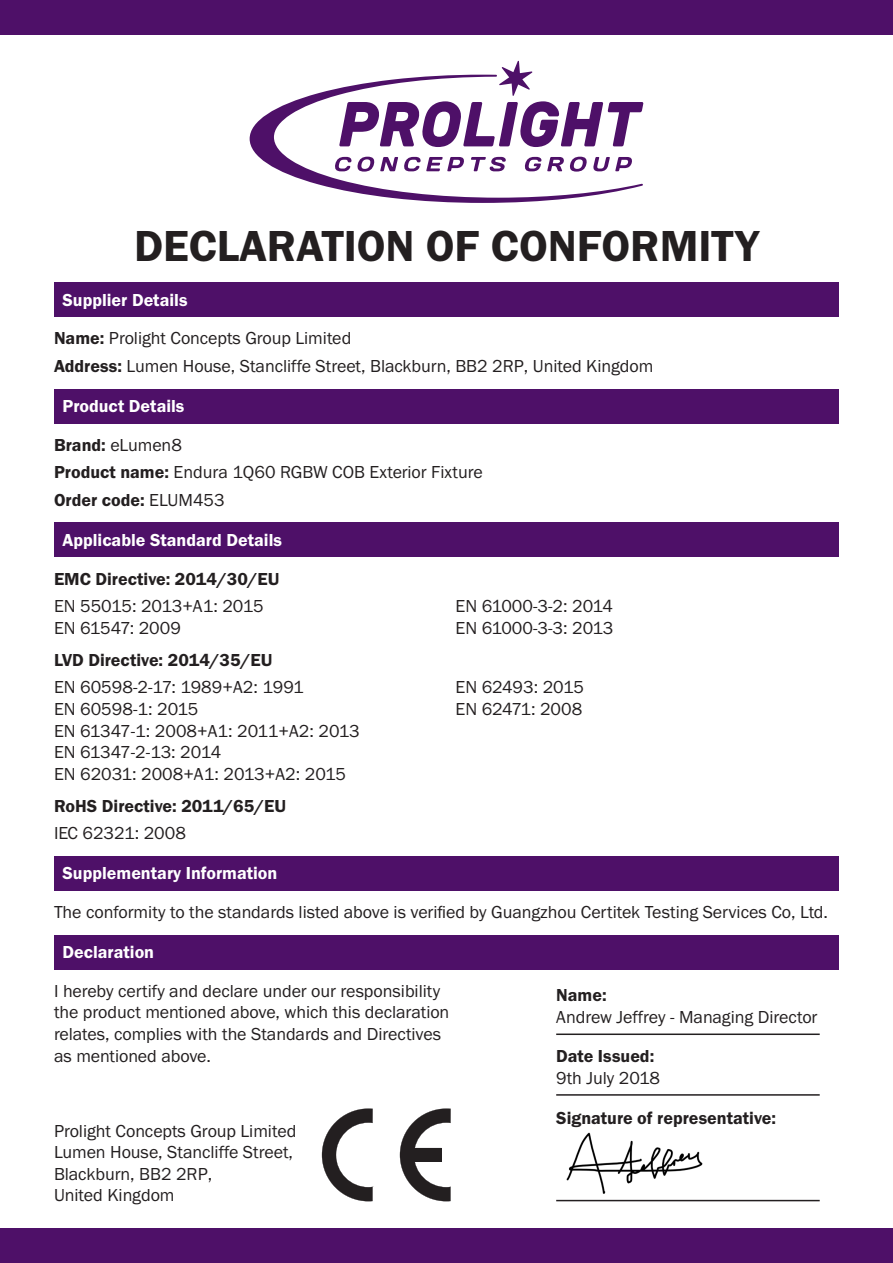
<style>
.page{position:relative;width:893px;height:1263px;background:#fff}
.page>*{position:absolute;margin:0;border:0;box-sizing:border-box;transform-origin:0 0}
.t1{font:600 45px "Franklin Gothic FS";color:#231f20}
.t2{font:18px/21.6px "Franklin Gothic FS";color:#231f20}
.t3{font:600 18px "Franklin Gothic FS";color:#231f20}
.t4{font:600 18px "Franklin Gothic FS";color:#fff}
.s1{font-weight:600}
.s2{font-weight:400}
</style>
<div class="page">
<div style="left:54px;top:283px;width:785px;height:34px;background:#4e1068"></div>
<div style="left:54px;top:389px;width:785px;height:34px;background:#4e1068"></div>
<div style="left:54px;top:523px;width:785px;height:34px;background:#4e1068"></div>
<div style="left:54px;top:856px;width:785px;height:34px;background:#4e1068"></div>
<div style="left:54px;top:935px;width:785px;height:34px;background:#4e1068"></div>
<div style="left:0;top:1229px;width:893px;height:34px;background:#4e1068"></div>
<div style="left:0;top:0;width:893px;height:34px;background:#4e1068"></div>
<svg style="left:322px;top:1108px;width:51px;height:93px"></svg>
<svg style="left:400px;top:1108px;width:51px;height:93px"></svg>
<hr style="left:556px;top:1033px;width:264px;height:2px;background:#231f20">
<hr style="left:556px;top:1094px;width:264px;height:2px;background:#231f20">
<img style="left:566px;top:1132px;width:137px;height:62px">
<hr style="left:556px;top:1200px;width:264px;height:1px;background:#231f20">
<svg style="left:250px;top:88px;width:393px;height:115px"></svg>
<svg style="left:339px;top:61px;width:304px;height:86px"></svg>
<svg style="left:334px;top:157px;width:131px;height:15px"></svg>
<svg style="left:471px;top:157px;width:35px;height:14px"></svg>
<svg style="left:524px;top:157px;width:109px;height:15px"></svg>
<p class="t1" style="left:134px;top:221px;width:626px">DECLARATION OF CONFORMITY</p>
<p class="t4" style="left:63px;top:290px;width:127px">Supplier Details</p>
<p class="t2" style="left:54px;top:328px;width:299px"><span class="s1">Name:</span> Prolight Concepts Group Limited</p>
<p class="t2" style="left:54px;top:355px;width:601px"><span class="s1">Address:</span> Lumen House, Stancliffe Street, Blackburn, BB2 2RP, United Kingdom</p>
<p class="t4" style="left:63px;top:396px;width:123px">Product Details</p>
<p class="t2" style="left:54px;top:434px;width:129px"><span class="s1">Brand:</span> eLumen8</p>
<p class="t2" style="left:54px;top:462px;width:430px"><span class="s1">Product name:</span> Endura 1Q60 RGBW COB Exterior Fixture</p>
<p class="t3" style="left:54px;top:490px;width:172px">Order code: <span class="s2">ELUM453</span></p>
<p class="t4" style="left:63px;top:530px;width:221px">Applicable Standard Details</p>
<p class="t3" style="left:54px;top:568px;width:227px">EMC Directive: 2014/30/EU</p>
<p class="t2" style="left:54px;top:596px;width:211px">EN 55015: 2013+A1: 2015</p>
<p class="t2" style="left:54px;top:617px;width:128px">EN 61547: 2009</p>
<p class="t3" style="left:54px;top:650px;width:220px">LVD Directive: 2014/35/EU</p>
<p class="t2" style="left:54px;top:677px;width:251px">EN 60598-2-17: 1989+A2: 1991</p>
<p class="t2" style="left:54px;top:698px;width:146px">EN 60598-1: 2015</p>
<p class="t2" style="left:54px;top:720px;width:307px">EN 61347-1: 2008+A1: 2011+A2: 2013</p>
<p class="t2" style="left:54px;top:742px;width:169px">EN 61347-2-13: 2014</p>
<p class="t2" style="left:54px;top:763px;width:294px">EN 62031: 2008+A1: 2013+A2: 2015</p>
<p class="t3" style="left:54px;top:796px;width:234px">RoHS Directive: 2011/65/EU</p>
<p class="t2" style="left:54px;top:823px;width:133px">IEC 62321: 2008</p>
<p class="t4" style="left:63px;top:863px;width:216px">Supplementary Information</p>
<p class="t2" style="left:455px;top:596px;width:159px">EN 61000-3-2: 2014</p>
<p class="t2" style="left:455px;top:617px;width:160px">EN 61000-3-3: 2013</p>
<p class="t2" style="left:455px;top:677px;width:130px">EN 62493: 2015</p>
<p class="t2" style="left:455px;top:698px;width:128px">EN 62471: 2008</p>
<p class="t2" style="left:54px;top:901px;width:776px">The conformity to the standards listed above is verified by Guangzhou Certitek Testing Services Co, Ltd.</p>
<p class="t4" style="left:63px;top:942px;width:93px">Declaration</p>
<p class="t2" style="left:54px;top:980px;width:397px">I hereby certify and declare under our responsibility the product mentioned above, which this declaration relates, complies with the Standards and Directives as mentioned above.</p>
<p class="t2" style="left:54px;top:1120px;width:244px">Prolight Concepts Group Limited</p>
<p class="t2" style="left:54px;top:1141px;width:241px">Lumen House, Stancliffe Street,<br>Blackburn, BB2 2RP,<br>United Kingdom</p>
<p class="t2" style="left:556px;top:984px;width:263px"><span class="s1">Name:<br></span>Andrew Jeffrey - Managing Director</p>
<p class="t3" style="left:556px;top:1046px;width:100px">Date Issued:</p>
<p class="t2" style="left:556px;top:1067px;width:106px">9th July 2018</p>
<p class="t3" style="left:556px;top:1108px;width:221px">Signature of representative:</p>
</div>
